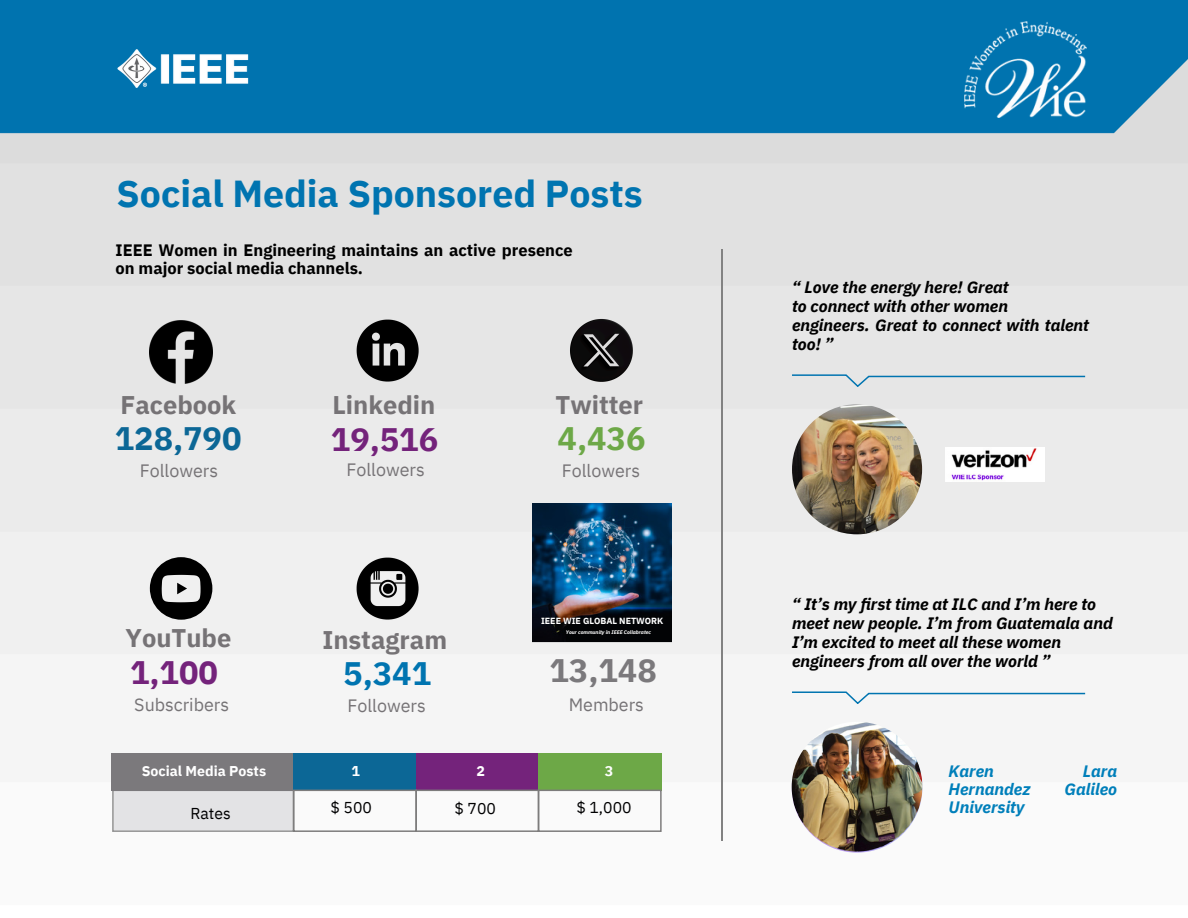
<style>
.page{position:relative;width:1188px;height:918px;background:#fff}
.page>*{position:absolute;margin:0;border:0;box-sizing:border-box;transform-origin:0 0}
.t1{font:700 37.5px "IBM Plex Sans";color:#0074b0}
.t2{font:700 32.55px "IBM Plex Sans";color:#74237b}
.t3{font:700 32.55px "IBM Plex Sans";color:#0c6796}
.t4{font:700 32.55px "IBM Plex Sans";color:#7b797c}
.t5{font:700 32.55px "IBM Plex Sans";color:#0074b0}
.t6{font:700 32.55px "IBM Plex Sans";color:#6da847}
.t7{font:700 25.5px "IBM Plex Sans";color:#767376}
.t8{font:17.85px "IBM Plex Sans";color:#767376}
.t9{font:italic 700 16.5px/19.2px "IBM Plex Sans";color:#000}
.t10{font:700 16.5px/18px "IBM Plex Sans";color:#000}
.t11{font:italic 700 16.5px "IBM Plex Sans";color:#007fba}
.t12{font:15.75px "IBM Plex Sans";color:#000001}
.t13{font:700 14.25px "IBM Plex Sans";color:#fff}
.t14{font:700 8.85px "IBM Plex Sans";color:#fff}
.t15{font:italic 700 5.25px "IBM Plex Sans";color:#fff}
</style>
<div class="page">
<img style="left:0;top:0;width:1188px;height:853px">
<img style="left:964px;top:22px;width:123px;height:95px">
<img style="left:114px;top:43px;width:141px;height:51px">
<div style="left:112px;top:754px;width:181px;height:37px;background:#7b797c"></div>
<div style="left:294px;top:754px;width:122px;height:37px;background:#0c6796"></div>
<div style="left:416px;top:754px;width:123px;height:37px;background:#74237b"></div>
<div style="left:539px;top:754px;width:123px;height:37px;background:#6da847"></div>
<svg style="left:112px;top:790px;width:550px;height:42px"></svg>
<img style="left:570px;top:319px;width:64px;height:64px">
<svg style="left:150px;top:557px;width:62px;height:63px"></svg>
<hr style="left:721px;top:249px;width:2px;height:592px;background:#828282">
<img style="left:350px;top:313px;width:75px;height:75px">
<img style="left:150px;top:320px;width:63px;height:63px">
<img style="left:349px;top:550px;width:77px;height:77px">
<svg style="left:792px;top:374px;width:293px;height:13px;background:#cad8df"></svg>
<svg style="left:792px;top:691px;width:293px;height:13px"></svg>
<img style="left:792px;top:404px;width:130px;height:130px;border-radius:50%">
<img style="left:945px;top:448px;width:99px;height:33px">
<img style="left:533px;top:503px;width:138px;height:139px">
<img style="left:792px;top:722px;width:130px;height:131px;border-radius:50%">
<p class="t1" style="left:117px;top:169px;width:528px">Social Media Sponsored Posts</p>
<p class="t10" style="left:116px;top:240px;width:459px">IEEE Women in Engineering maintains an active presence on major social media channels.</p>
<p class="t7" style="left:121px;top:388px;width:117px">Facebook</p>
<p class="t3" style="left:115px;top:417px;width:128px">128,790</p>
<p class="t8" style="left:140px;top:459px;width:80px">Followers</p>
<p class="t7" style="left:126px;top:621px;width:107px">YouTube</p>
<h6 class="t2" style="left:130px;top:650px;width:89px">1,100</h6>
<h6 class="t8" style="left:134px;top:692px;width:96px">Subscribers</h6>
<p class="t7" style="left:332px;top:388px;width:104px">Linkedin</p>
<h3 class="t7" style="left:556px;top:388px;width:89px">Twitter</h3>
<p class="t2" style="left:331px;top:418px;width:109px">19,516</p>
<p class="t8" style="left:346px;top:458px;width:80px">Followers</p>
<h3 class="t7" style="left:322px;top:623px;width:126px">Instagram</h3>
<h6 class="t5" style="left:343px;top:652px;width:89px">5,341</h6>
<h6 class="t8" style="left:347px;top:694px;width:80px">Followers</h6>
<h6 class="t6" style="left:558px;top:417px;width:89px">4,436</h6>
<h6 class="t8" style="left:562px;top:459px;width:80px">Followers</h6>
<p class="t14" style="left:541px;top:615px;width:124px">IEEE WIE GLOBAL NETWORK</p>
<p class="t15" style="left:566px;top:628px;width:87px">Your community in IEEE Collabratec</p>
<h6 class="t4" style="left:549px;top:649px;width:109px">13,148</h6>
<h3 class="t8" style="left:569px;top:693px;width:77px">Members</h3>
<p class="t13" style="left:142px;top:762px;width:126px">Social Media Posts</p>
<p class="t13" style="left:351px;top:762px;width:10px">1</p>
<p class="t13" style="left:476px;top:762px;width:10px">2</p>
<p class="t13" style="left:605px;top:762px;width:10px">3</p>
<h5 class="t12" style="left:190px;top:803px;width:42px">Rates</h5>
<h2 class="t12" style="left:331px;top:796px;width:43px">$ 500</h2>
<h4 class="t12" style="left:455px;top:798px;width:43px">$ 700</h4>
<p class="t12" style="left:576px;top:797px;width:57px">$ 1,000</p>
<h2 class="t9" style="left:792px;top:277px;width:299px">“ Love the energy here! Great<br>to connect with other women engineers. Great to connect with talent</h2>
<h4 class="t9" style="left:792px;top:335px;width:43px">too! ”</h4>
<h4 class="t9" style="left:792px;top:594px;width:322px">“ It’s my first time at ILC and I’m here to meet new people. I’m from Guatemala and I’m excited to meet all these women engineers from all over the world ”</h4>
<h2 class="t11" style="left:949px;top:760px;width:47px">Karen</h2>
<h2 class="t11" style="left:1083px;top:760px;width:36px">Lara</h2>
<h2 class="t11" style="left:949px;top:778px;width:83px">Hernandez</h2>
<h2 class="t11" style="left:1065px;top:778px;width:54px">Galileo</h2>
<h2 class="t11" style="left:949px;top:796px;width:77px">University</h2>
</div>
